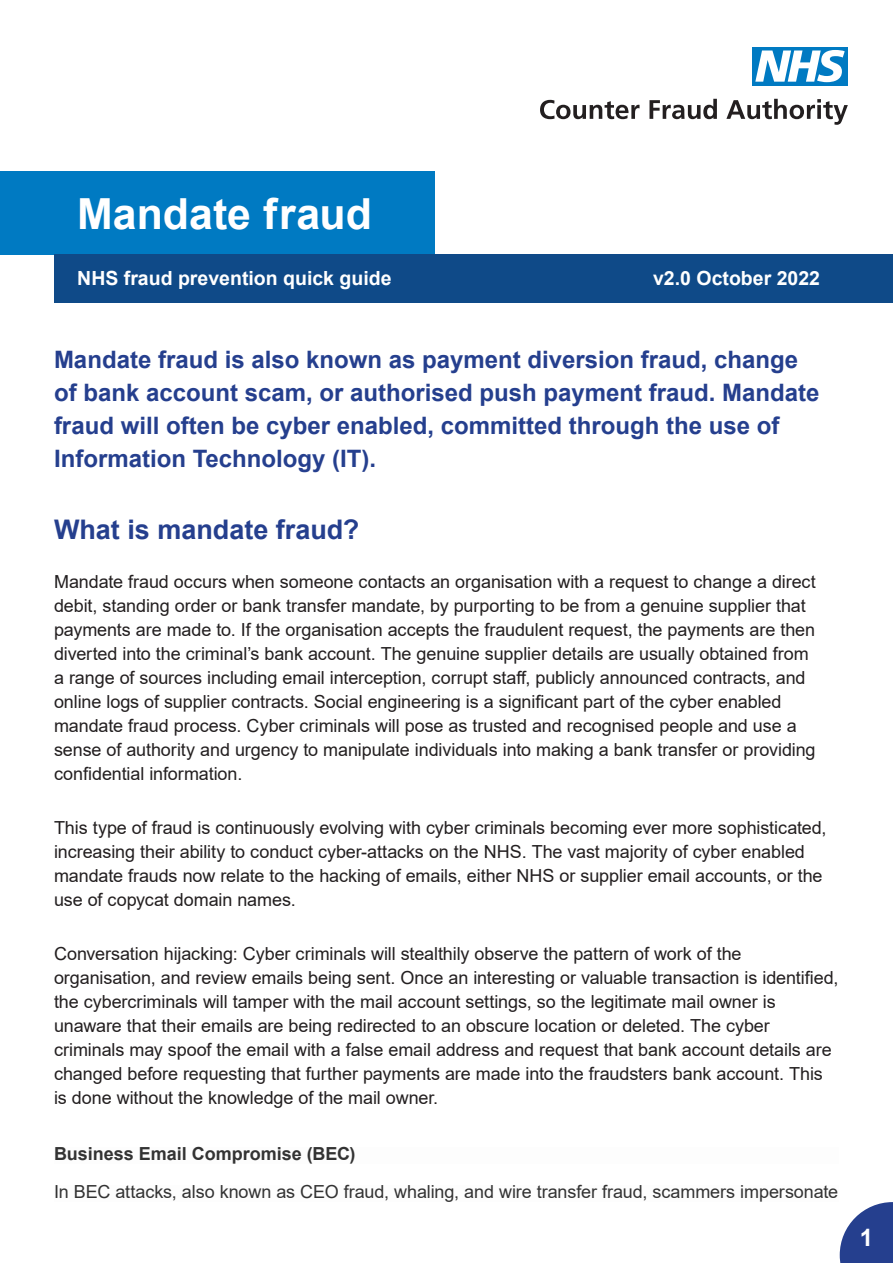
<style>
.page{position:relative;width:893px;height:1263px;background:#fff}
.page>*{position:absolute;margin:0;border:0;box-sizing:border-box;transform-origin:0 0}
.t1{font:700 42.9px "Arial";color:#fff}
.Heading_2{font:700 27px "Arial";color:#253f8e}
.header_3{font:700 24px/33px "Arial";color:#253f8e}
.t2{font:700 24px "Arial";color:#fff}
.t3{font:700 19.5px "Arial";color:#fff}
.t4{font:18px/24px "Arial";letter-spacing:-.005em;color:#231f20}
.t5{font:18px "Arial";letter-spacing:-.005em;color:#333}
.t6{font:700 18px "Arial";color:#333}
</style>
<div class="page">
<svg style="left:840px;top:1202px;width:53px;height:61px"></svg>
<div style="left:0;top:171px;width:435px;height:84px;background:#007ac2"></div>
<div style="left:54px;top:255px;width:839px;height:48px;background:#0f4a88"></div>
<div style="left:753px;top:47px;width:95px;height:38px;background:#007ac2"></div>
<svg style="left:755px;top:50px;width:90px;height:32px"></svg>
<svg style="left:540px;top:100px;width:99px;height:19px"></svg>
<svg style="left:649px;top:99px;width:68px;height:20px"></svg>
<svg style="left:726px;top:99px;width:122px;height:26px"></svg>
<p class="t1" style="left:77px;top:184px;width:296px">Mandate fraud</p>
<p class="t3" style="left:77px;top:265px;width:316px">NHS fraud prevention quick guide</p>
<p class="t3" style="left:653px;top:265px;width:168px">v2.0 October 2022</p>
<p class="header_3" style="left:54px;top:344px;width:767px">Mandate fraud is also known as payment diversion fraud, change of bank account scam, or authorised push payment fraud. Mandate fraud will often be cyber enabled, committed through the use of Information Technology (IT).</p>
<p class="Heading_2" style="left:54px;top:510px;width:307px">What is mandate fraud?</p>
<p class="t4" style="left:54px;top:570px;width:763px">Mandate fraud occurs when someone contacts an organisation with a request to change a direct debit, standing order or bank transfer mandate, by purporting to be from a genuine supplier that payments are made to. If the organisation accepts the fraudulent request, the payments are then diverted into the criminal’s bank account. The genuine supplier details are usually obtained from a range of sources including email interception, corrupt staff, publicly announced contracts, and online logs of supplier contracts. Social engineering is a significant part of the cyber enabled mandate fraud process. Cyber criminals will pose as trusted and recognised people and use a sense of authority and urgency to manipulate individuals into making a bank transfer or providing confidential information.</p>
<p class="t4" style="left:54px;top:815px;width:774px">This type of fraud is continuously evolving with cyber criminals becoming ever more sophisticated, increasing their ability to conduct cyber-attacks on the NHS. The vast majority of cyber enabled mandate frauds now relate to the hacking of emails, either NHS or supplier email accounts, or the use of copycat domain names.</p>
<p class="t4" style="left:54px;top:941px;width:786px">Conversation hijacking: Cyber criminals will stealthily observe the pattern of work of the organisation, and review emails being sent. Once an interesting or valuable transaction is identified, the cybercriminals will tamper with the mail account settings, so the legitimate mail owner is unaware that their emails are being redirected to an obscure location or deleted. The cyber criminals may spoof the email with a false email address and request that bank account details are changed before requesting that further payments are made into the fraudsters bank account. This is done without the knowledge of the mail owner.</p>
<p class="t6" style="left:54px;top:1141px;width:303px">Business Email Compromise (BEC)</p>
<p class="t5" style="left:54px;top:1179px;width:786px">In BEC attacks, also known as CEO fraud, whaling, and wire transfer fraud, scammers impersonate</p>
<h3 class="t2" style="left:860px;top:1221px;width:15px">1</h3>
</div>
